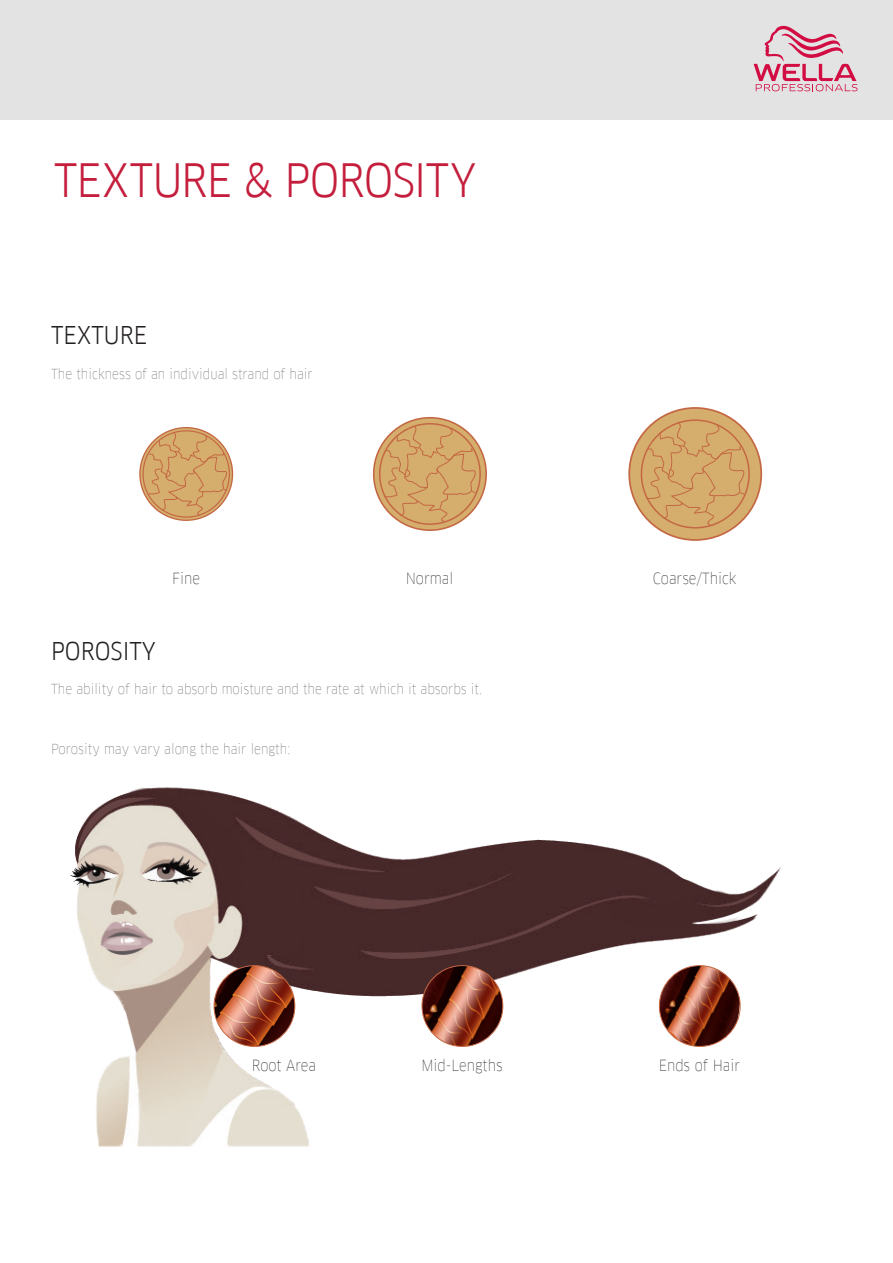
<style>
.page{position:relative;width:893px;height:1263px;background:#fff}
.page>*{position:absolute;margin:0;border:0;box-sizing:border-box;transform-origin:0 0}
.t1{font:45px "Clan Narrow";letter-spacing:-.02em;color:#c41e3c}
.t2{font:24px "Clan Narrow";color:#231f20}
.t3{font:100 15px "Clan Narrow";color:#231f20}
.t4{font:100 13.5px "Clan Narrow";color:#6c6d70}
</style>
<div class="page">
<img style="left:70px;top:787px;width:711px;height:360px">
<svg style="left:140px;top:428px;width:93px;height:92px"></svg>
<svg style="left:148px;top:433px;width:80px;height:83px"></svg>
<svg style="left:374px;top:418px;width:112px;height:112px"></svg>
<div style="left:373px;top:417px;width:114px;height:114px;border:2px solid #c46843;border-radius:50%"></div>
<div style="left:379px;top:423px;width:102px;height:102px;border:2px solid #c46843;border-radius:50%"></div>
<svg style="left:383px;top:426px;width:94px;height:97px"></svg>
<div style="left:629px;top:408px;width:132px;height:132px;background:#d5ad6d;border-radius:50%"></div>
<div style="left:641px;top:419px;width:109px;height:109px;border:2px solid #c46843;border-radius:50%"></div>
<svg style="left:645px;top:422px;width:101px;height:104px"></svg>
<img style="left:214px;top:966px;width:81px;height:80px;border-radius:40px">
<div style="left:214px;top:965px;width:81px;height:82px;border:1px solid #c46843;border-radius:50%"></div>
<img style="left:422px;top:966px;width:81px;height:80px;border-radius:40px">
<div style="left:422px;top:965px;width:81px;height:82px;border:1px solid #c46843;border-radius:50%"></div>
<img style="left:659px;top:966px;width:81px;height:80px">
<div style="left:659px;top:965px;width:81px;height:82px;border:1px solid #c46843;border-radius:50%"></div>
<div style="left:0;top:0;width:893px;height:119px;background:#e4e3e3"></div>
<svg style="left:754px;top:26px;width:103px;height:65px"></svg>
<h1 class="t1" style="left:54px;top:156px;width:424px">TEXTURE &amp; POROSITY</h1>
<h2 class="t2" style="left:51px;top:322px;width:98px">TEXTURE</h2>
<p class="t4" style="left:51px;top:367px;width:263px">The thickness of an individual strand of hair</p>
<p class="t3" style="left:172px;top:571px;width:29px">Fine</p>
<p class="t3" style="left:406px;top:571px;width:49px">Normal</p>
<p class="t3" style="left:653px;top:571px;width:85px">Coarse/Thick</p>
<h2 class="t2" style="left:51px;top:638px;width:107px">POROSITY</h2>
<p class="t4" style="left:51px;top:682px;width:433px">The ability of hair to absorb moisture and the rate at which it absorbs it.</p>
<p class="t4" style="left:51px;top:742px;width:241px">Porosity may vary along the hair length:</p>
<p class="t3" style="left:252px;top:1058px;width:66px">Root Area</p>
<p class="t3" style="left:421px;top:1058px;width:83px">Mid-Lengths</p>
<p class="t3" style="left:659px;top:1058px;width:83px">Ends of Hair</p>
</div>
